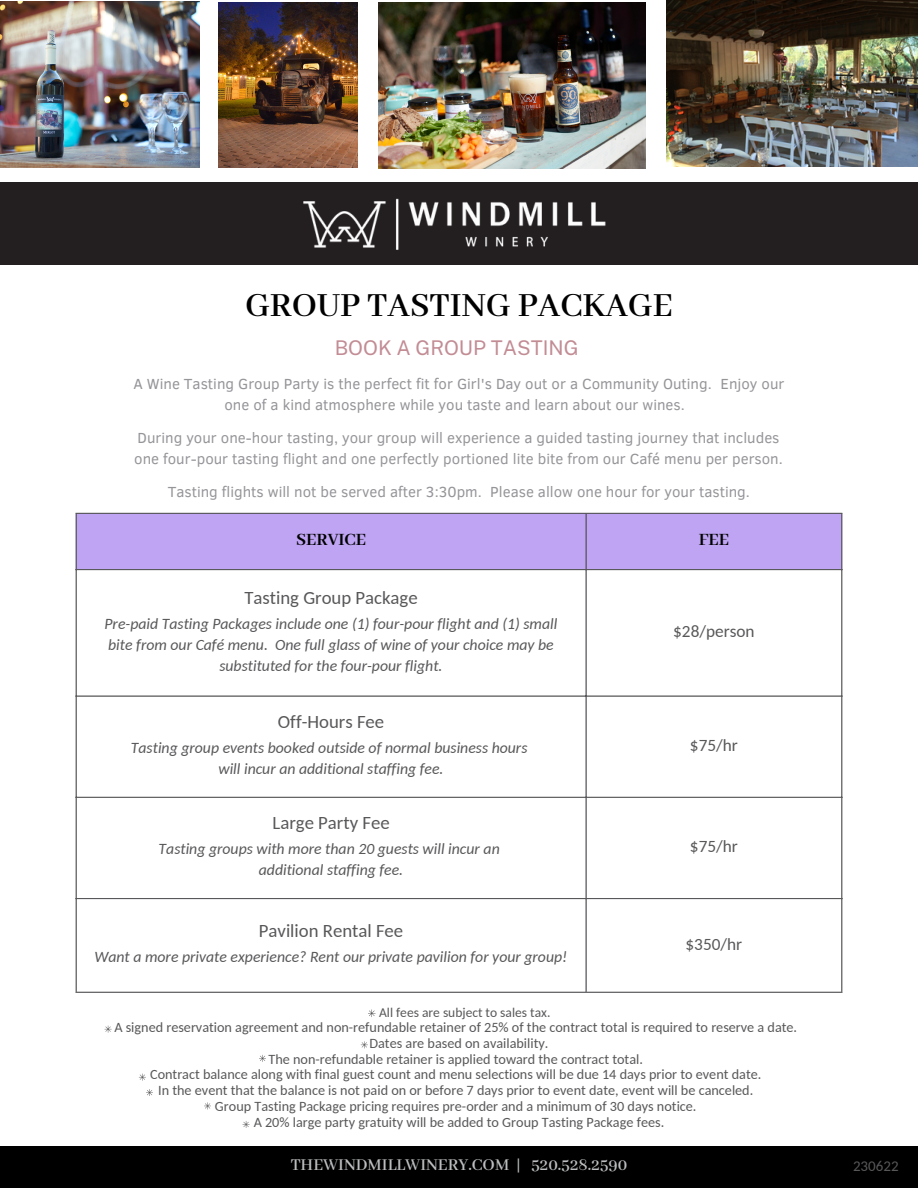
<style>
.page{position:relative;width:918px;height:1188px;background:#fff}
.page>*{position:absolute;margin:0;border:0;box-sizing:border-box;transform-origin:0 0}
.t1{font:600 36.75px "Abhaya Libre";color:#000}
.t2{font:20.25px "Public Sans";color:#c28c94}
.t3{font:18.75px "Carlito";color:#58585a}
.t4{font:700 18.75px "Abhaya Libre";color:#000}
.t5{font:600 18px "Abhaya Libre";color:#bcbec0}
.t6{font:17.25px "Carlito";color:#58585a}
.t7{font:italic 15.75px/21.3px "Carlito";color:#58585a;text-align:center}
.t8{font:15px/21px "Clear Sans";color:#959599;text-align:center}
.t9{font:15px "Carlito";color:#58585a}
.t10{font:14.25px "Carlito";color:#58585a}
.t11{font:13.5px "Carlito";color:#58585a}
</style>
<div class="page">
<img style="left:378px;top:2px;width:268px;height:166px">
<div style="left:0;top:182px;width:918px;height:83px;background:#231f20"></div>
<img style="left:303px;top:198px;width:303px;height:52px">
<img style="left:0;top:1px;width:199px;height:167px">
<img style="left:667px;top:0;width:251px;height:166px">
<div style="left:0;top:1146px;width:918px;height:42px;background:#000"></div>
<img style="left:219px;top:2px;width:139px;height:165px">
<div style="left:77px;top:514px;width:764px;height:55px;background:#bfa4f4"></div>
<hr style="left:76px;top:514px;width:1px;height:478px;background:#58585a">
<hr style="left:585px;top:514px;width:2px;height:478px;background:#58585a">
<hr style="left:841px;top:514px;width:1px;height:478px;background:#58585a">
<hr style="left:76px;top:513px;width:766px;height:1px;background:#58585a">
<hr style="left:76px;top:569px;width:766px;height:1px;background:#58585a">
<hr style="left:76px;top:695px;width:766px;height:2px;background:#58585a">
<hr style="left:76px;top:797px;width:766px;height:1px;background:#58585a">
<hr style="left:76px;top:898px;width:766px;height:1px;background:#58585a">
<hr style="left:76px;top:992px;width:766px;height:1px;background:#58585a">
<svg style="left:368px;top:1009px;width:8px;height:8px"></svg>
<svg style="left:105px;top:1026px;width:6px;height:6px"></svg>
<svg style="left:361px;top:1041px;width:7px;height:7px"></svg>
<svg style="left:259px;top:1055px;width:7px;height:7px"></svg>
<svg style="left:139px;top:1074px;width:7px;height:6px"></svg>
<svg style="left:146px;top:1089px;width:7px;height:7px"></svg>
<svg style="left:204px;top:1102px;width:7px;height:7px"></svg>
<svg style="left:243px;top:1121px;width:6px;height:7px"></svg>
<p class="t1" style="left:245px;top:285px;width:429px">GROUP TASTING PACKAGE</p>
<p class="t2" style="left:335px;top:336px;width:245px">BOOK A GROUP TASTING</p>
<p class="t8" style="left:133px;top:372px;width:653px">A Wine Tasting Group Party is the perfect fit for Girl's Day out or a Community Outing. Enjoy our one of a kind atmosphere while you taste and learn about our wines.</p>
<p class="t8" style="left:134px;top:426px;width:650px;text-align:left">During your one-hour tasting, your group will experience a guided tasting journey that includes one four-pour tasting flight and one perfectly portioned lite bite from our Café menu per person.</p>
<p class="t8" style="left:168px;top:480px;width:584px">Tasting flights will not be served after 3:30pm. Please allow one hour for your tasting.</p>
<p class="t4" style="left:296px;top:530px;width:71px">SERVICE</p>
<p class="t4" style="left:699px;top:530px;width:32px">FEE</p>
<p class="t3" style="left:244px;top:590px;width:175px">Tasting Group Package</p>
<p class="t7" style="left:105px;top:614px;width:454px">Pre-paid Tasting Packages include one (1) four-pour flight and (1) small bite from our Café menu. One full glass of wine of your choice may be substituted for the four-pour flight.</p>
<p class="t6" style="left:673px;top:624px;width:83px">$28/person</p>
<p class="t3" style="left:278px;top:714px;width:108px">Off-Hours Fee</p>
<p class="t7" style="left:131px;top:738px;width:398px">Tasting group events booked outside of normal business hours</p>
<p class="t7" style="left:218px;top:760px;width:227px">will incur an additional staffing fee.</p>
<p class="t3" style="left:272px;top:815px;width:119px">Large Party Fee</p>
<p class="t7" style="left:159px;top:839px;width:343px">Tasting groups with more than 20 guests will incur an</p>
<p class="t7" style="left:259px;top:861px;width:146px">additional staffing fee.</p>
<p class="t3" style="left:259px;top:923px;width:146px">Pavilion Rental Fee</p>
<p class="t7" style="left:94px;top:947px;width:474px">Want a more private experience? Rent our private pavilion for your group!</p>
<p class="t11" style="left:379px;top:1007px;width:173px">All fees are subject to sales tax.</p>
<p class="t6" style="left:690px;top:738px;width:49px">$75/hr</p>
<p class="t6" style="left:690px;top:839px;width:49px">$75/hr</p>
<p class="t6" style="left:686px;top:937px;width:58px">$350/hr</p>
<p class="t10" style="left:114px;top:1021px;width:684px">A signed reservation agreement and non-refundable retainer of 25% of the contract total is required to reserve a date.</p>
<p class="t10" style="left:369px;top:1037px;width:181px">Dates are based on availability.</p>
<p class="t10" style="left:269px;top:1053px;width:376px">The non-refundable retainer is applied toward the contract total.</p>
<p class="t10" style="left:150px;top:1069px;width:613px">Contract balance along with final guest count and menu selections will be due 14 days prior to event date.</p>
<p class="t10" style="left:158px;top:1084px;width:597px">In the event that the balance is not paid on or before 7 days prior to event date, event will be canceled.</p>
<p class="t10" style="left:215px;top:1100px;width:483px">Group Tasting Package pricing requires pre-order and a minimum of 30 days notice.</p>
<p class="t10" style="left:254px;top:1116px;width:412px">A 20% large party gratuity will be added to Group Tasting Package fees.</p>
<p class="t5" style="left:291px;top:1155px;width:338px">THEWINDMILLWINERY.COM | 520.528.2590</p>
<p class="t9" style="left:853px;top:1160px;width:47px">230622</p>
</div>
